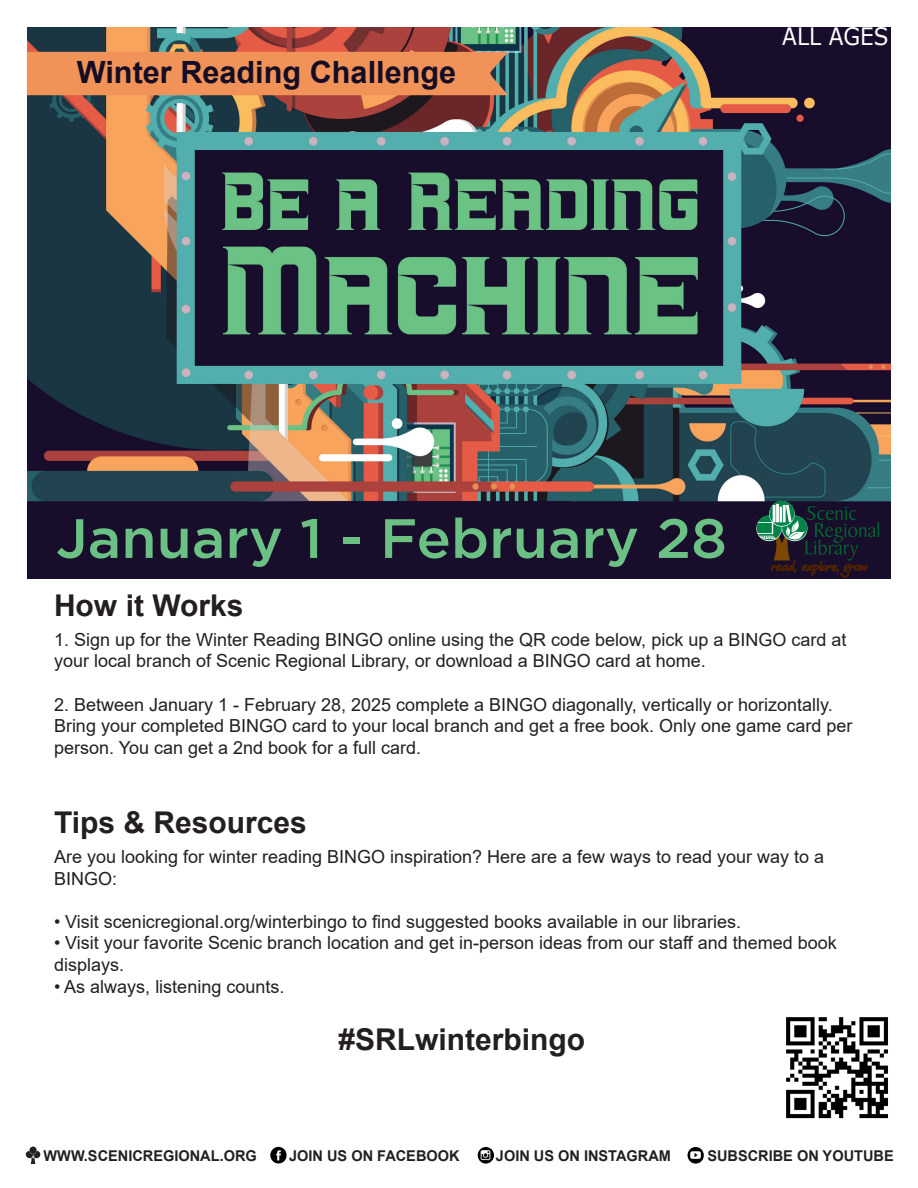
<style>
.page{position:relative;width:918px;height:1188px;background:#fff}
.page>*{position:absolute;margin:0;border:0;box-sizing:border-box;transform-origin:0 0}
.t1{font:500 55.35px "Gotham";color:#6bc184}
.t2{font:700 30.6px "Arial";color:#140d26}
.t3{font:700 30px "Arial";color:#231f20}
.t4{font:24px "MS Reference Sans Serif";color:#fff;scale:.9 1}
.t5{font:18px/21.6px "Arial";color:#231f20}
.t6{font:700 14.85px "Arial";color:#231f20}
</style>
<div class="page">
<img style="left:27px;top:27px;width:864px;height:551px">
<img style="left:270px;top:1147px;width:17px;height:17px">
<img style="left:477px;top:1147px;width:17px;height:17px">
<svg style="left:26px;top:1147px;width:14px;height:17px"></svg>
<img style="left:687px;top:1147px;width:17px;height:17px">
<svg style="left:756px;top:501px;width:124px;height:76px;background:#272e37"></svg>
<img style="left:786px;top:1017px;width:102px;height:102px">
<div style="left:27px;top:52px;width:481px;height:43px;background:#f19358"></div>
<p class="t2" style="left:77px;top:50px;width:381px">Winter Reading Challenge</p>
<p class="t4" style="left:782px;top:21px;width:120px">ALL AGES</p>
<p class="t1" style="left:56px;top:507px;width:673px">January 1 - February 28</p>
<p class="t3" style="left:54px;top:584px;width:191px">How it Works</p>
<p class="t5" style="left:54px;top:629px;width:794px">1. Sign up for the Winter Reading BINGO online using the QR code below, pick up a BINGO card at your local branch of Scenic Regional Library, or download a BINGO card at home.</p>
<p class="t5" style="left:54px;top:693px;width:800px">2. Between January 1 - February 28, 2025 complete a BINGO diagonally, vertically or horizontally.<br>Bring your completed BINGO card to your local branch and get a free book. Only one game card per person. You can get a 2nd book for a full card.</p>
<p class="t3" style="left:54px;top:801px;width:254px">Tips &amp; Resources</p>
<p class="t5" style="left:54px;top:846px;width:772px">Are you looking for winter reading BINGO inspiration? Here are a few ways to read your way to a<br>BINGO:</p>
<p class="t5" style="left:54px;top:911px;width:689px">• Visit scenicregional.org/winterbingo to find suggested books available in our libraries.</p>
<p class="t5" style="left:54px;top:932px;width:784px">• Visit your favorite Scenic branch location and get in-person ideas from our staff and themed book displays.</p>
<p class="t5" style="left:54px;top:975px;width:232px">• As always, listening counts.</p>
<p class="t3" style="left:339px;top:1019px;width:248px">#SRLwinterbingo</p>
<p class="t6" style="left:44px;top:1145px;width:215px">WWW.SCENICREGIONAL.ORG</p>
<p class="t6" style="left:289px;top:1145px;width:172px">JOIN US ON FACEBOOK</p>
<p class="t6" style="left:496px;top:1145px;width:177px">JOIN US ON INSTAGRAM</p>
<p class="t6" style="left:707px;top:1145px;width:188px">SUBSCRIBE ON YOUTUBE</p>
</div>
